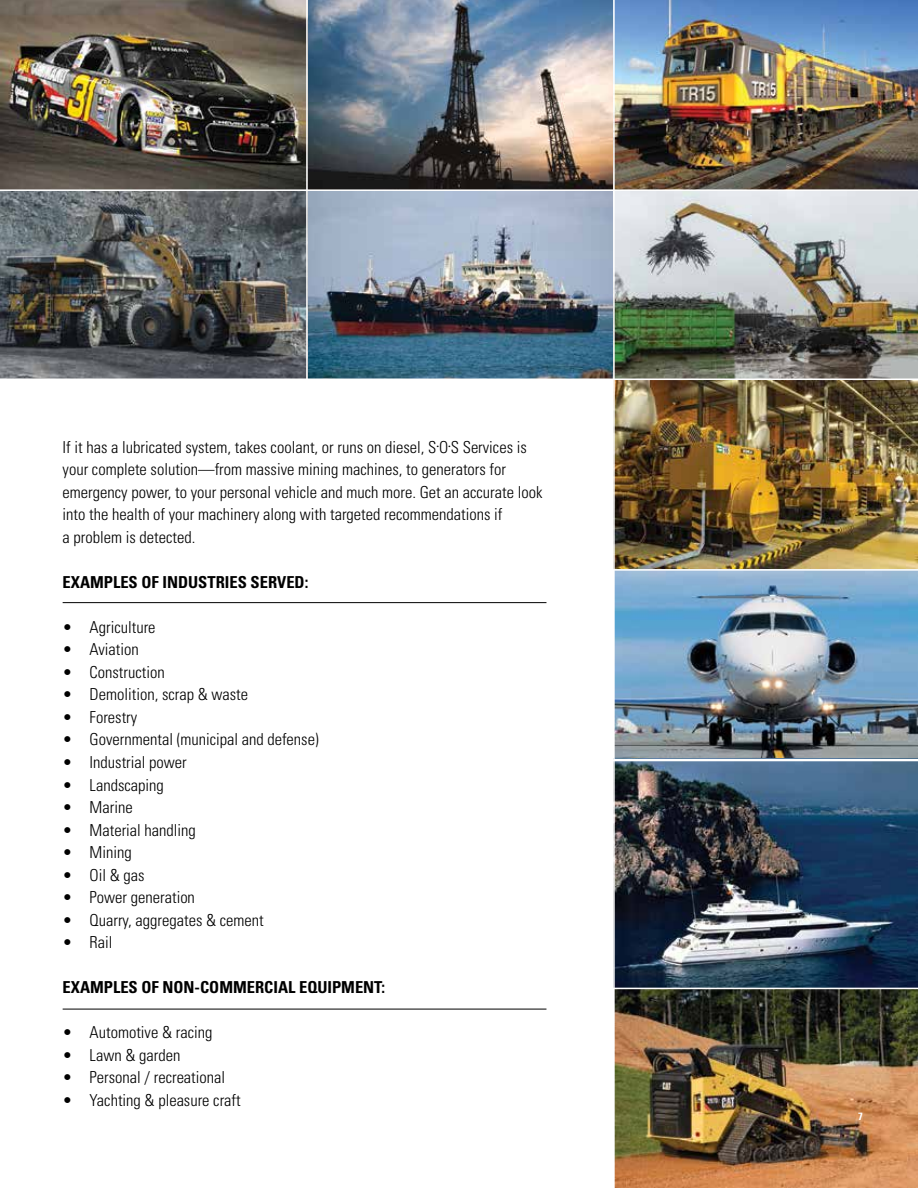
<style>
.page{position:relative;width:918px;height:1188px;background:#fff}
.page>*{position:absolute;margin:0;border:0;box-sizing:border-box;transform-origin:0 0}
.t1{font:300 condensed 16.5px/22.5px "Univers LT Std";color:#000}
.t2{font:700 condensed 16.5px "Univers LT Std";color:#000}
.t3{font:700 condensed 10.5px "Univers LT Std";color:#fff}
.t4{font:300 condensed 4.5px "Univers LT Std";color:#000}
.s1{font-size:16.5px}
</style>
<div class="page">
<hr style="left:63px;top:602px;width:483px;height:1px;background:#000">
<hr style="left:63px;top:1009px;width:483px;height:1px;background:#000">
<img style="left:0;top:0;width:918px;height:379px">
<img style="left:615px;top:380px;width:303px;height:808px">
<hr style="left:306px;top:0;width:2px;height:382px;background:#fff">
<hr style="left:0;top:189px;width:918px;height:2px;background:#fff">
<hr style="left:609px;top:569px;width:309px;height:2px;background:#fff">
<hr style="left:604px;top:988px;width:314px;height:1px;background:#fff">
<hr style="left:614px;top:759px;width:304px;height:2px;background:#fff">
<hr style="left:613px;top:0;width:2px;height:1188px;background:#fff">
<p class="t1" style="left:63px;top:436px;width:481px;text-indent:388px">S Services is your complete solution—from massive mining machines, to generators for emergency power, to your personal vehicle and much more. Get an accurate look into the health of your machinery along with targeted recommendations if<br>a problem is detected.</p>
<p class="t2" style="left:63px;top:572px;width:247px">EXAMPLES OF INDUSTRIES SERVED:</p>
<p class="t1" style="left:63px;top:616px;width:94px">• Agriculture</p>
<p class="t1" style="left:63px;top:638px;width:78px">• Aviation</p>
<p class="t1" style="left:63px;top:661px;width:104px">• Construction</p>
<p class="t1" style="left:63px;top:683px;width:187px">• Demolition, scrap &amp; waste</p>
<p class="t1" style="left:63px;top:706px;width:76px">• Forestry</p>
<p class="t1" style="left:63px;top:728px;width:258px">• Governmental (municipal and defense)</p>
<p class="t1" style="left:63px;top:751px;width:126px">• Industrial power</p>
<p class="t1" style="left:63px;top:773px;width:103px">• Landscaping</p>
<p class="t1" style="left:63px;top:796px;width:72px">• Marine</p>
<p class="t1" style="left:63px;top:818px;width:135px">• Material handling</p>
<p class="t1" style="left:63px;top:841px;width:71px">• Mining</p>
<p class="t1" style="left:63px;top:863px;width:83px">• Oil &amp; gas</p>
<p class="t1" style="left:63px;top:886px;width:134px">• Power generation</p>
<p class="t1" style="left:63px;top:908px;width:203px">• Quarry, aggregates &amp; cement</p>
<p class="t1" style="left:63px;top:931px;width:51px">• Rail</p>
<p class="t2" style="left:63px;top:977px;width:324px">EXAMPLES OF NON-COMMERCIAL EQUIPMENT:</p>
<p class="t1" style="left:63px;top:1021px;width:151px">• Automotive &amp; racing</p>
<p class="t1" style="left:63px;top:1043px;width:119px">• Lawn &amp; garden</p>
<p class="t1" style="left:63px;top:1066px;width:164px">• Personal / recreational</p>
<p class="t1" style="left:63px;top:1089px;width:180px">• Yachting &amp; pleasure craft</p>
<p class="t1" style="left:63px;top:436px;width:375px">If it has a lubricated system, takes coolant, or runs on diesel, S</p>
<p class="t4" style="left:436px;top:444px;width:16px">•<span class="s1">O</span>•</p>
<p class="t3" style="left:858px;top:1110px;width:6px">7</p>
</div>
